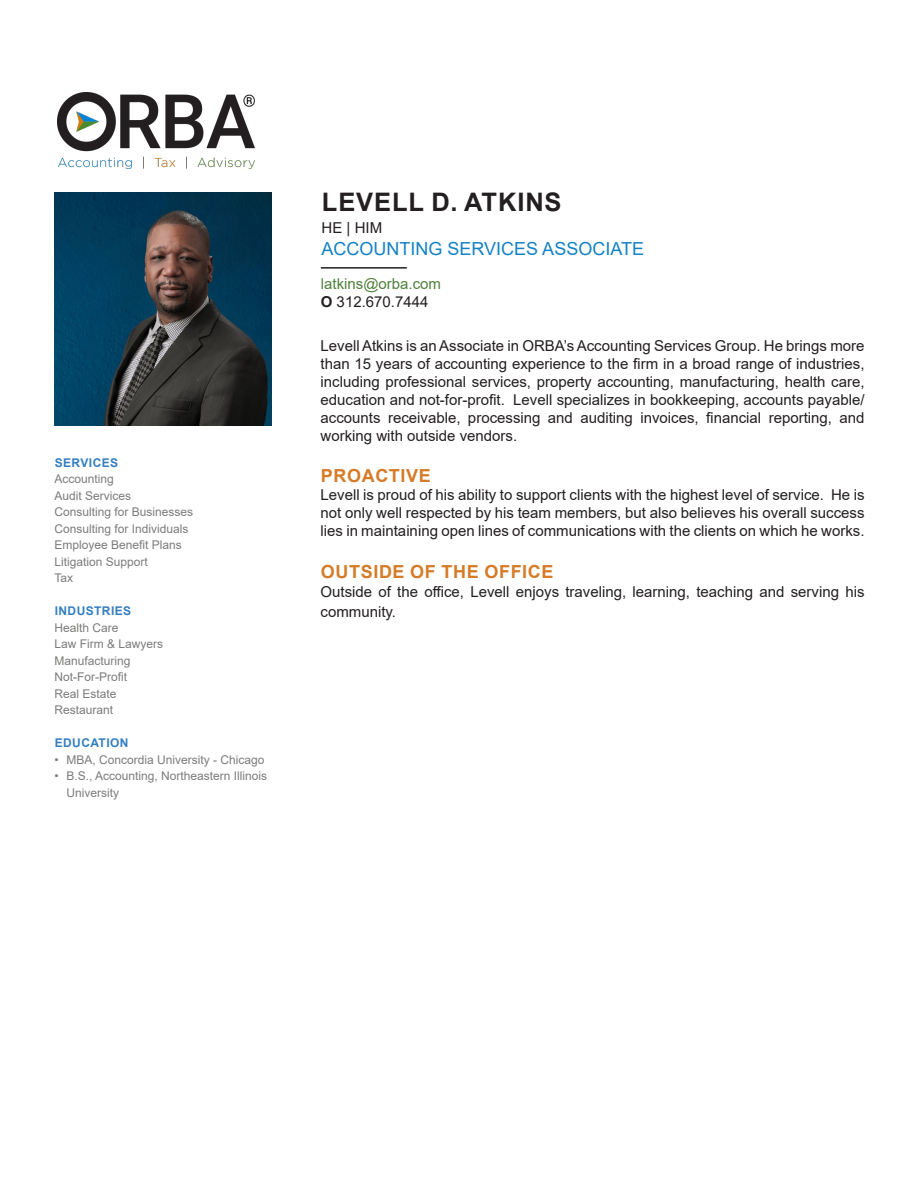
<style>
.page{position:relative;width:918px;height:1188px;background:#fff}
.page>*{position:absolute;margin:0;border:0;box-sizing:border-box;transform-origin:0 0}
.t1{font:700 25.5px "Arial";letter-spacing:.035em;color:#231f20}
.t2{font:700 18px "Arial";letter-spacing:.035em;color:#d67b27}
.t3{font:18px "Arial";color:#1582c5}
.t4{font:15px/18px "Arial";color:#231f20;text-align:justify}
.t5{font:15px/18px "Arial";color:#4e803a}
.t6{font:12px/16.5px "Arial";color:#7c7c7b}
.t7{font:700 12px "Arial";letter-spacing:.035em;color:#347fc1}
.s1{font-weight:700;color:#231f20}
.s2{color:#231f20}
</style>
<div class="page">
<img style="left:58px;top:93px;width:196px;height:76px">
<hr style="left:321px;top:267px;width:86px;height:2px;background:#231f20">
<img style="left:55px;top:193px;width:216px;height:232px">
<p class="t7" style="left:55px;top:456px;width:65px">SERVICES</p>
<p class="t6" style="left:55px;top:472px;width:140px">Accounting<br>Audit Services<br>Consulting for Businesses<br>Consulting for Individuals<br>Employee Benefit Plans<br>Litigation Support<br>Tax</p>
<p class="t7" style="left:55px;top:604px;width:78px">INDUSTRIES</p>
<p class="t6" style="left:55px;top:621px;width:110px">Health Care<br>Law Firm &amp; Lawyers<br>Manufacturing<br>Not-For-Profit<br>Real Estate<br>Restaurant</p>
<p class="t7" style="left:55px;top:736px;width:75px">EDUCATION</p>
<p class="t6" style="left:55px;top:753px;width:212px">• MBA, Concordia University - Chicago</p>
<p class="t6" style="left:67px;top:769px;width:202px;text-indent:-12px">• B.S., Accounting, Northeastern Illinois<br>University</p>
<h1 class="t1" style="left:322px;top:188px;width:241px">LEVELL D. ATKINS</h1>
<p class="t4" style="left:322px;top:221px;width:62px">HE | HIM</p>
<p class="t3" style="left:322px;top:236px;width:324px">ACCOUNTING SERVICES ASSOCIATE</p>
<p class="t5" style="left:321px;top:276px;width:122px">latkins@orba.com<br><span class="s1">O</span> <span class="s2">312.670.7444</span></p>
<p class="t4" style="left:321px;top:338px;width:546px">Levell Atkins is an Associate in ORBA’s Accounting Services Group. He brings more than 15 years of accounting experience to the firm in a broad range of industries, including professional services, property accounting, manufacturing, health care, education and not-for-profit. Levell specializes in bookkeeping, accounts payable/ accounts receivable, processing and auditing invoices, financial reporting, and working with outside vendors.</p>
<p class="t2" style="left:321px;top:465px;width:112px">PROACTIVE</p>
<p class="t4" style="left:321px;top:485px;width:546px">Levell is proud of his ability to support clients with the highest level of service. He is not only well respected by his team members, but also believes his overall success lies in maintaining open lines of communications with the clients on which he works.</p>
<p class="t2" style="left:321px;top:561px;width:234px">OUTSIDE OF THE OFFICE</p>
<p class="t4" style="left:321px;top:582px;width:546px;line-height:19.5px">Outside of the office, Levell enjoys traveling, learning, teaching and serving his community.</p>
</div>
